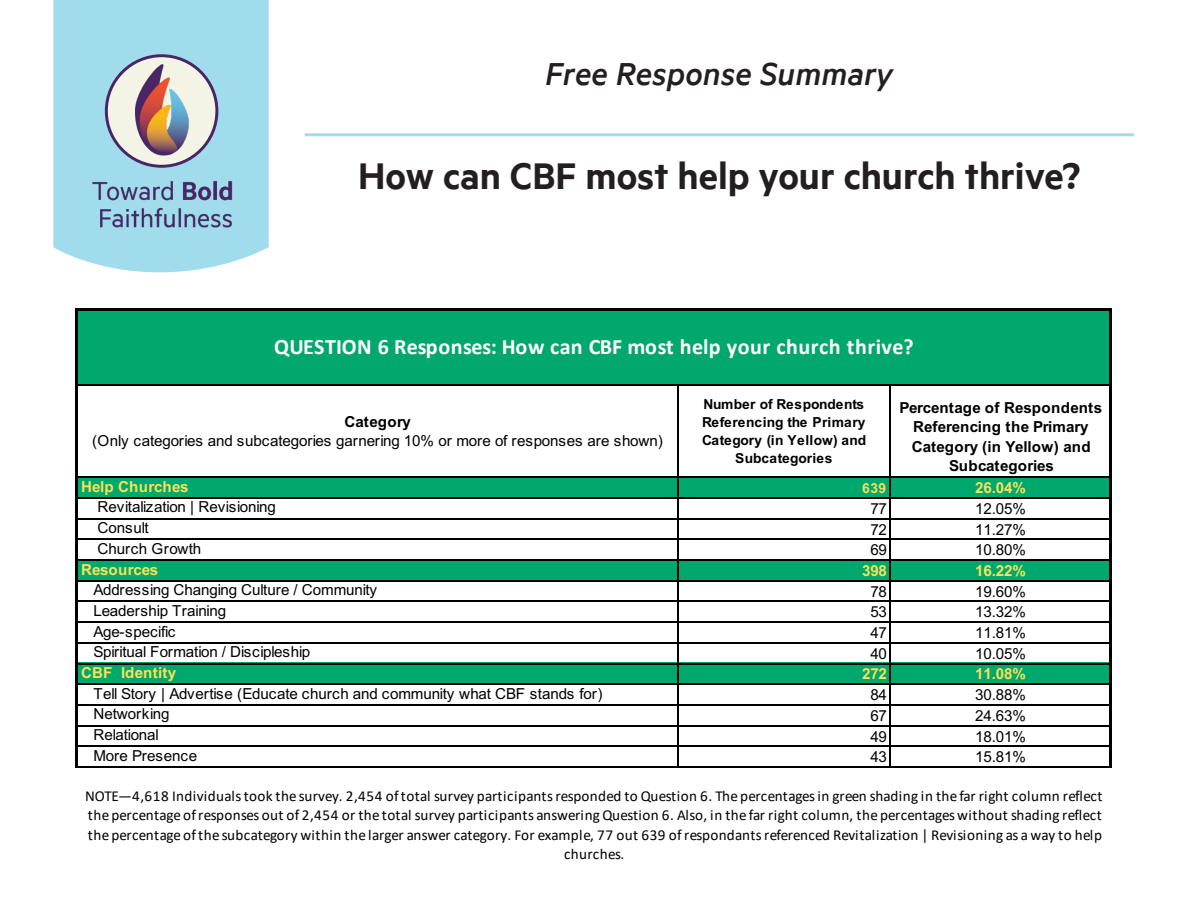
<style>
.page{position:relative;width:1188px;height:918px;background:#fff}
.page>*{position:absolute;margin:0;border:0;box-sizing:border-box;transform-origin:0 0}
.Head{font:600 42px "Metric";color:#231f20}
.t1{font:italic 500 36px "Metric";color:#231f20}
.t2{font:700 22.05px "Calibri";letter-spacing:.015em;color:#fff}
.t3{font:15.15px/19.4px "Calibri";letter-spacing:.02em;color:#000;text-align:center}
.t4{font:15.15px/19.4px "Arial";letter-spacing:-.01em;color:#000;text-align:center}
.t5{font:700 15.15px/19.4px "Arial";letter-spacing:-.005em;color:#000;text-align:center}
.t6{font:700 15.15px "Arial";letter-spacing:-.01em;color:#fde156}
.t7{font:700 13.8px/18px "Arial";letter-spacing:.01em;color:#000;text-align:center}
.t8{font:700 13.8px "Arial";color:#fde156}
.s1{font-weight:700}
</style>
<div class="page">
<svg style="left:53px;top:0;width:216px;height:272px;background:#a5dcec"></svg>
<div style="left:106px;top:56px;width:111px;height:110px;background:#f4f4e6;border-radius:50%"></div>
<div style="left:105px;top:54px;width:113px;height:114px;border:3px solid #4a2565;border-radius:50%"></div>
<img style="left:136px;top:63px;width:70px;height:97px">
<img style="left:84px;top:176px;width:153px;height:65px">
<hr style="left:305px;top:133px;width:829px;height:3px;background:#a1dcec">
<div style="left:78px;top:311px;width:1034px;height:75px;background:#00a86d"></div>
<div style="left:78px;top:477px;width:1034px;height:22px;background:#00a86d"></div>
<div style="left:78px;top:559px;width:1034px;height:22px;background:#00a86d"></div>
<div style="left:78px;top:663px;width:1034px;height:22px;background:#00a86d"></div>
<hr style="left:75px;top:308px;width:3px;height:460px;background:#000">
<hr style="left:1109px;top:311px;width:3px;height:457px;background:#000">
<hr style="left:677px;top:386px;width:2px;height:382px;background:#000">
<hr style="left:890px;top:386px;width:1px;height:382px;background:#000">
<hr style="left:78px;top:308px;width:1034px;height:3px;background:#000">
<hr style="left:78px;top:384px;width:1031px;height:2px;background:#000">
<hr style="left:78px;top:477px;width:1031px;height:1px;background:#000">
<hr style="left:78px;top:497px;width:1031px;height:2px;background:#000">
<hr style="left:78px;top:518px;width:1031px;height:1px;background:#000">
<hr style="left:78px;top:539px;width:1031px;height:1px;background:#000">
<hr style="left:78px;top:559px;width:1031px;height:2px;background:#000">
<hr style="left:78px;top:580px;width:1031px;height:1px;background:#000">
<hr style="left:78px;top:601px;width:1031px;height:1px;background:#000">
<hr style="left:78px;top:621px;width:1031px;height:2px;background:#000">
<hr style="left:78px;top:642px;width:1031px;height:2px;background:#000">
<hr style="left:78px;top:663px;width:1031px;height:1px;background:#000">
<hr style="left:78px;top:684px;width:1031px;height:1px;background:#000">
<hr style="left:78px;top:704px;width:1031px;height:2px;background:#000">
<hr style="left:78px;top:725px;width:1031px;height:1px;background:#000">
<hr style="left:78px;top:746px;width:1031px;height:1px;background:#000">
<hr style="left:78px;top:766px;width:1031px;height:2px;background:#000">
<p class="t1" style="left:545px;top:53px;width:350px">Free Response Summary</p>
<p class="Head" style="left:358px;top:151px;width:724px">How can CBF most help your church thrive?</p>
<p class="t2" style="left:274px;top:331px;width:641px">QUESTION 6 Responses: How can CBF most help your church thrive?</p>
<p class="t4" style="left:92px;top:412px;width:572px"><span class="s1">Category<br></span>(Only categories and subcategories garnering 10% or more of responses are shown)</p>
<p class="t7" style="left:702px;top:395px;width:166px">Number of Respondents<br>Referencing the Primary<br>Category (in Yellow) and<br>Subcategories</p>
<p class="t5" style="left:899px;top:398px;width:204px">Percentage of Respondents<br>Referencing the Primary<br>Category (in Yellow) and<br>Subcategories</p>
<p class="t6" style="left:81px;top:476px;width:109px">Help Churches</p>
<p class="t8" style="left:862px;top:479px;width:26px">639</p>
<p class="t6" style="left:975px;top:477px;width:52px">26.04%</p>
<p class="t4" style="left:98px;top:497px;width:180px">Revitalization | Revisioning</p>
<p class="t4" style="left:870px;top:499px;width:18px">77</p>
<p class="t4" style="left:975px;top:499px;width:52px">12.05%</p>
<p class="t4" style="left:98px;top:518px;width:53px">Consult</p>
<p class="t4" style="left:870px;top:519px;width:18px">72</p>
<p class="t4" style="left:975px;top:519px;width:52px">11.27%</p>
<p class="t4" style="left:98px;top:539px;width:105px">Church Growth</p>
<p class="t4" style="left:870px;top:540px;width:18px">69</p>
<p class="t4" style="left:975px;top:540px;width:52px">10.80%</p>
<p class="t6" style="left:81px;top:559px;width:79px">Resources</p>
<p class="t6" style="left:862px;top:560px;width:26px">398</p>
<p class="t6" style="left:975px;top:560px;width:52px">16.22%</p>
<p class="t4" style="left:93px;top:580px;width:285px">Addressing Changing Culture / Community</p>
<p class="t4" style="left:870px;top:582px;width:18px">78</p>
<p class="t4" style="left:975px;top:582px;width:52px">19.60%</p>
<p class="t4" style="left:93px;top:601px;width:134px">Leadership Training</p>
<p class="t4" style="left:870px;top:602px;width:18px">53</p>
<p class="t4" style="left:975px;top:602px;width:52px">13.32%</p>
<p class="t4" style="left:93px;top:622px;width:84px">Age-specific</p>
<p class="t4" style="left:870px;top:623px;width:18px">47</p>
<p class="t4" style="left:975px;top:623px;width:52px">11.81%</p>
<p class="t4" style="left:93px;top:642px;width:218px">Spiritual Formation / Discipleship</p>
<p class="t4" style="left:870px;top:644px;width:18px">40</p>
<p class="t4" style="left:975px;top:644px;width:52px">10.05%</p>
<p class="t6" style="left:81px;top:662px;width:97px">CBF Identity</p>
<p class="t6" style="left:862px;top:663px;width:26px">272</p>
<p class="t6" style="left:975px;top:663px;width:52px">11.08%</p>
<p class="t4" style="left:93px;top:684px;width:511px">Tell Story | Advertise (Educate church and community what CBF stands for)</p>
<p class="t4" style="left:870px;top:685px;width:18px">84</p>
<p class="t4" style="left:975px;top:685px;width:52px">30.88%</p>
<p class="t4" style="left:93px;top:704px;width:78px">Networking</p>
<p class="t4" style="left:870px;top:706px;width:18px">67</p>
<p class="t4" style="left:975px;top:706px;width:52px">24.63%</p>
<p class="t4" style="left:93px;top:725px;width:67px">Relational</p>
<p class="t4" style="left:870px;top:726px;width:18px">49</p>
<p class="t4" style="left:975px;top:726px;width:52px">18.01%</p>
<p class="t4" style="left:93px;top:746px;width:105px">More Presence</p>
<p class="t4" style="left:870px;top:747px;width:18px">43</p>
<p class="t4" style="left:975px;top:747px;width:52px">15.81%</p>
<p class="t3" style="left:85px;top:786px;width:1019px">NOTE—4,618 Individuals took the survey. 2,454 of total survey participants responded to Question 6. The percentages in green shading in the far right column reflect the percentage of responses out of 2,454 or the total survey participants answering Question 6. Also, in the far right column, the percentages without shading reflect the percentage of the subcategory within the larger answer category. For example, 77 out 639 of respondants referenced Revitalization | Revisioning as a way to help churches.</p>
</div>
